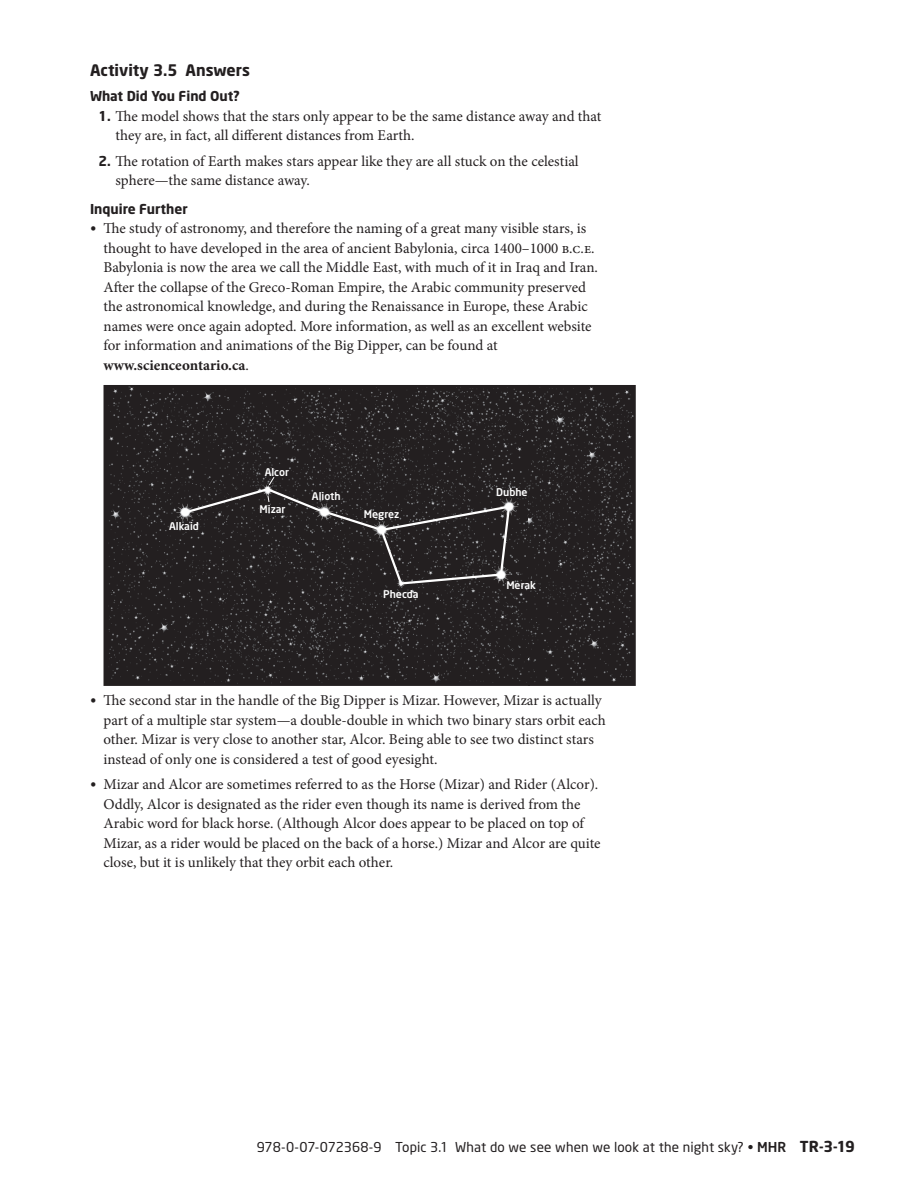
<style>
.page{position:relative;width:918px;height:1188px;background:#fff}
.page>*{position:absolute;margin:0;border:0;box-sizing:border-box;transform-origin:0 0}
.t1{font:700 15.75px "Neo Sans";color:#231f20}
.t2{font:15px/19.5px "Minion Pro";color:#231f20}
.t3{font:13.5px "Neo Sans";letter-spacing:.005em;color:#231f20}
.t4{font:700 13.5px "Neo Sans";color:#231f20}
.t5{font:500 10.5px "Neo Sans";color:#fff}
.s1{font-family:"Neo Sans";font-weight:700;font-size:13.5px}
.s2{font-size:16.5px}
.s3{font-weight:700}
.s4{font-weight:500}
.s5{font-weight:700;font-size:15px}
</style>
<div class="page">
<img style="left:104px;top:385px;width:532px;height:301px">
<img style="left:176px;top:503px;width:6px;height:19px">
<img style="left:512px;top:498px;width:7px;height:18px">
<svg style="left:182px;top:476px;width:330px;height:112px;background:#302c2d"></svg>
<p class="t1" style="left:90px;top:64px;width:162px">Activity 3.5 Answers</p>
<p class="t4" style="left:90px;top:91px;width:152px">What Did You Find Out?</p>
<p class="t2" style="left:116px;top:108px;width:487px;text-indent:-17px"><span class="s1">1.</span> The model shows that the stars only appear to be the same distance away and that they are, in fact, all different distances from Earth.</p>
<p class="t2" style="left:116px;top:153px;width:465px;text-indent:-17px"><span class="s1">2.</span> The rotation of Earth makes stars appear like they are all stuck on the celestial sphere—the same distance away.</p>
<p class="t4" style="left:90px;top:203px;width:99px">Inquire Further</p>
<p class="t2" style="left:104px;top:220px;width:496px;text-indent:-14px"><span class="s2">•</span> The study of astronomy, and therefore the naming of a great many visible stars, is thought to have developed in the area of ancient Babylonia, circa 1400–1000 b.c.e.<br>Babylonia is now the area we call the Middle East, with much of it in Iraq and Iran.<br>After the collapse of the Greco-Roman Empire, the Arabic community preserved the astronomical knowledge, and during the Renaissance in Europe, these Arabic names were once again adopted. More information, as well as an excellent website for information and animations of the Big Dipper, can be found at <span class="s3">www.scienceontario.ca</span>.</p>
<p class="t5" style="left:169px;top:522px;width:31px">Alkaid</p>
<p class="t5" style="left:265px;top:468px;width:26px">Alcor</p>
<p class="t5" style="left:260px;top:505px;width:27px">Mizar</p>
<p class="t5" style="left:312px;top:492px;width:30px">Alioth</p>
<p class="t5" style="left:364px;top:510px;width:37px">Megrez</p>
<p class="t5" style="left:383px;top:590px;width:37px">Phecda</p>
<p class="t5" style="left:496px;top:488px;width:33px">Dubhe</p>
<p class="t5" style="left:506px;top:581px;width:31px">Merak</p>
<p class="t2" style="left:104px;top:692px;width:504px;text-indent:-14px"><span class="s2">•</span> The second star in the handle of the Big Dipper is Mizar. However, Mizar is actually part of a multiple star system—a double-double in which two binary stars orbit each other. Mizar is very close to another star, Alcor. Being able to see two distinct stars instead of only one is considered a test of good eyesight.</p>
<p class="t2" style="left:104px;top:776px;width:499px;text-indent:-14px"><span class="s2">•</span> Mizar and Alcor are sometimes referred to as the Horse (Mizar) and Rider (Alcor).<br>Oddly, Alcor is designated as the rider even though its name is derived from the Arabic word for black horse. (Although Alcor does appear to be placed on top of Mizar, as a rider would be placed on the back of a horse.) Mizar and Alcor are quite close, but it is unlikely that they orbit each other.</p>
<p class="t3" style="left:257px;top:1142px;width:600px">978-0-07-072368-9 Topic 3.1 What do we see when we look at the night sky? • <span class="s4">MHR</span> <span class="s5">TR-3-19</span></p>
</div>
